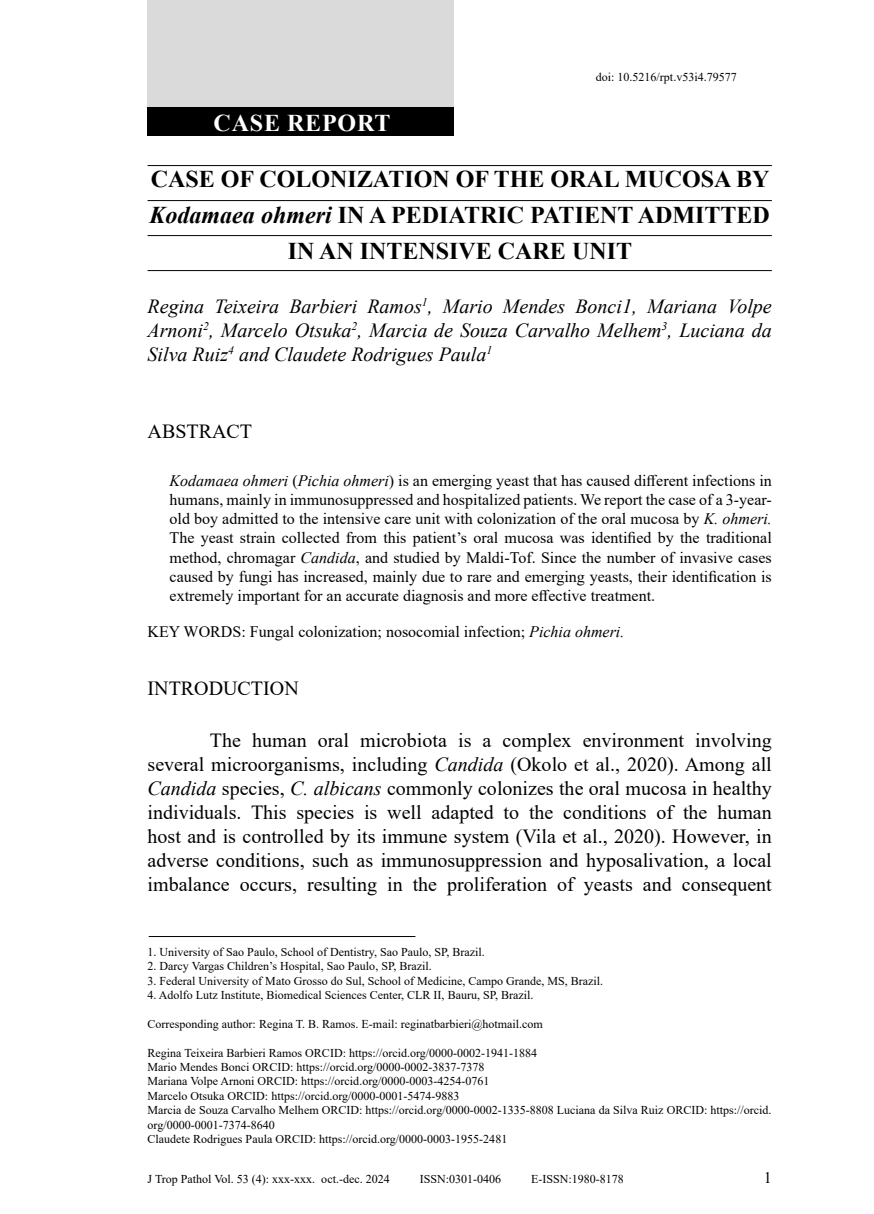
<style>
.page{position:relative;width:874px;height:1214px;background:#fff}
.page>*{position:absolute;margin:0;border:0;box-sizing:border-box;transform-origin:0 0}
.t1{font:700 24px/36px "Times New Roman";color:#000;text-align:center}
.t2{font:700 24px "Times New Roman";letter-spacing:.035em;color:#fff}
.t3{font:20px/24px "Times New Roman";color:#000;text-align:justify}
.t4{font:italic 20px/24px "Times New Roman";color:#000;text-align:justify}
.t5{font:16px/19.2px "Times New Roman";color:#000;text-align:justify}
.t6{font:12px/14.4px "Times New Roman";color:#000}
.s1{font-style:italic}
</style>
<div class="page">
<div style="left:147px;top:0;width:307px;height:108px;background:#dadada"></div>
<div style="left:147px;top:108px;width:307px;height:28px;background:#000"></div>
<hr style="left:147px;top:270px;width:624px;height:1px;background:#000">
<hr style="left:147px;top:200px;width:624px;height:1px;background:#000">
<hr style="left:147px;top:235px;width:624px;height:1px;background:#000">
<hr style="left:147px;top:165px;width:624px;height:1px;background:#000">
<hr style="left:149px;top:935px;width:266px;height:1px;background:#000">
<h1 class="t2" style="left:213px;top:105px;width:178px">CASE REPORT</h1>
<p class="t6" style="left:595px;top:70px;width:142px">doi: 10.5216/rpt.v53i4.79577</p>
<h1 class="t1" style="left:149px;top:160px;width:621px">CASE OF COLONIZATION OF THE ORAL MUCOSA BY<br><span class="s1">Kodamaea ohmeri</span> IN A PEDIATRIC PATIENT ADMITTED<br>IN AN INTENSIVE CARE UNIT</h1>
<h2 class="t4" style="left:147px;top:293px;width:625px">Regina Teixeira Barbieri Ramos<sup>1</sup>, Mario Mendes Bonci1, Mariana Volpe Arnoni<sup>2</sup>, Marcelo Otsuka<sup>2</sup>, Marcia de Souza Carvalho Melhem<sup>3</sup>, Luciana da Silva Ruiz<sup>4</sup> and Claudete Rodrigues Paula<sup>1</sup></h2>
<h2 class="t3" style="left:147px;top:419px;width:106px">ABSTRACT</h2>
<p class="t5" style="left:169px;top:470px;width:603px"><span class="s1">Kodamaea ohmeri</span> (<span class="s1">Pichia ohmeri</span>) is an emerging yeast that has caused different infections in humans, mainly in immunosuppressed and hospitalized patients. We report the case of a 3-year&shy;old boy admitted to the intensive care unit with colonization of the oral mucosa by <span class="s1">K. ohmeri.<br></span>The yeast strain collected from this patient’s oral mucosa was identified by the traditional method, chromagar <span class="s1">Candida</span>, and studied by Maldi-Tof. Since the number of invasive cases caused by fungi has increased, mainly due to rare and emerging yeasts, their identification is extremely important for an accurate diagnosis and more effective treatment.</p>
<h3 class="t5" style="left:147px;top:621px;width:478px">KEY WORDS: Fungal colonization; nosocomial infection; <span class="s1">Pichia ohmeri.</span></h3>
<h2 class="t3" style="left:147px;top:675px;width:153px">INTRODUCTION</h2>
<p class="t3" style="left:147px;top:727px;width:625px;text-indent:62px">The human oral microbiota is a complex environment involving several microorganisms, including <span class="s1">Candida</span> (Okolo et al., 2020). Among all <span class="s1">Candida</span> species, <span class="s1">C. albicans</span> commonly colonizes the oral mucosa in healthy individuals. This species is well adapted to the conditions of the human host and is controlled by its immune system (Vila et al., 2020). However, in adverse conditions, such as immunosuppression and hyposalivation, a local imbalance occurs, resulting in the proliferation of yeasts and consequent</p>
<p class="t6" style="left:147px;top:943px;width:338px">1. University of Sao Paulo, School of Dentistry, Sao Paulo, SP, Brazil.</p>
<p class="t6" style="left:147px;top:958px;width:285px">2. Darcy Vargas Children’s Hospital, Sao Paulo, SP, Brazil.</p>
<p class="t6" style="left:147px;top:972px;width:457px">3. Federal University of Mato Grosso do Sul, School of Medicine, Campo Grande, MS, Brazil.</p>
<p class="t6" style="left:147px;top:987px;width:387px">4. Adolfo Lutz Institute, Biomedical Sciences Center, CLR II, Bauru, SP, Brazil.</p>
<p class="t6" style="left:147px;top:1015px;width:396px">Corresponding author: Regina T. B. Ramos. E-mail: reginatbarbieri@hotmail.com</p>
<p class="t6" style="left:147px;top:1044px;width:625px">Regina Teixeira Barbieri Ramos ORCID: https://orcid.org/0000-0002-1941-1884<br>Mario Mendes Bonci ORCID: https://orcid.org/0000-0002-3837-7378<br>Mariana Volpe Arnoni ORCID: https://orcid.org/0000-0003-4254-0761<br>Marcelo Otsuka ORCID: https://orcid.org/0000-0001-5474-9883<br>Marcia de Souza Carvalho Melhem ORCID: https://orcid.org/0000-0002-1335-8808 Luciana da Silva Ruiz ORCID: https://orcid. org/0000-0001-7374-8640<br>Claudete Rodrigues Paula ORCID: https://orcid.org/0000-0003-1955-2481</p>
<p class="t6" style="left:147px;top:1170px;width:243px">J Trop Pathol Vol. 53 (4): xxx-xxx. oct.-dec. 2024</p>
<p class="t6" style="left:419px;top:1170px;width:83px">ISSN:0301-0406</p>
<p class="t6" style="left:531px;top:1170px;width:94px">E-ISSN:1980-8178</p>
<h3 class="t5" style="left:763px;top:1166px;width:9px">1</h3>
</div>
